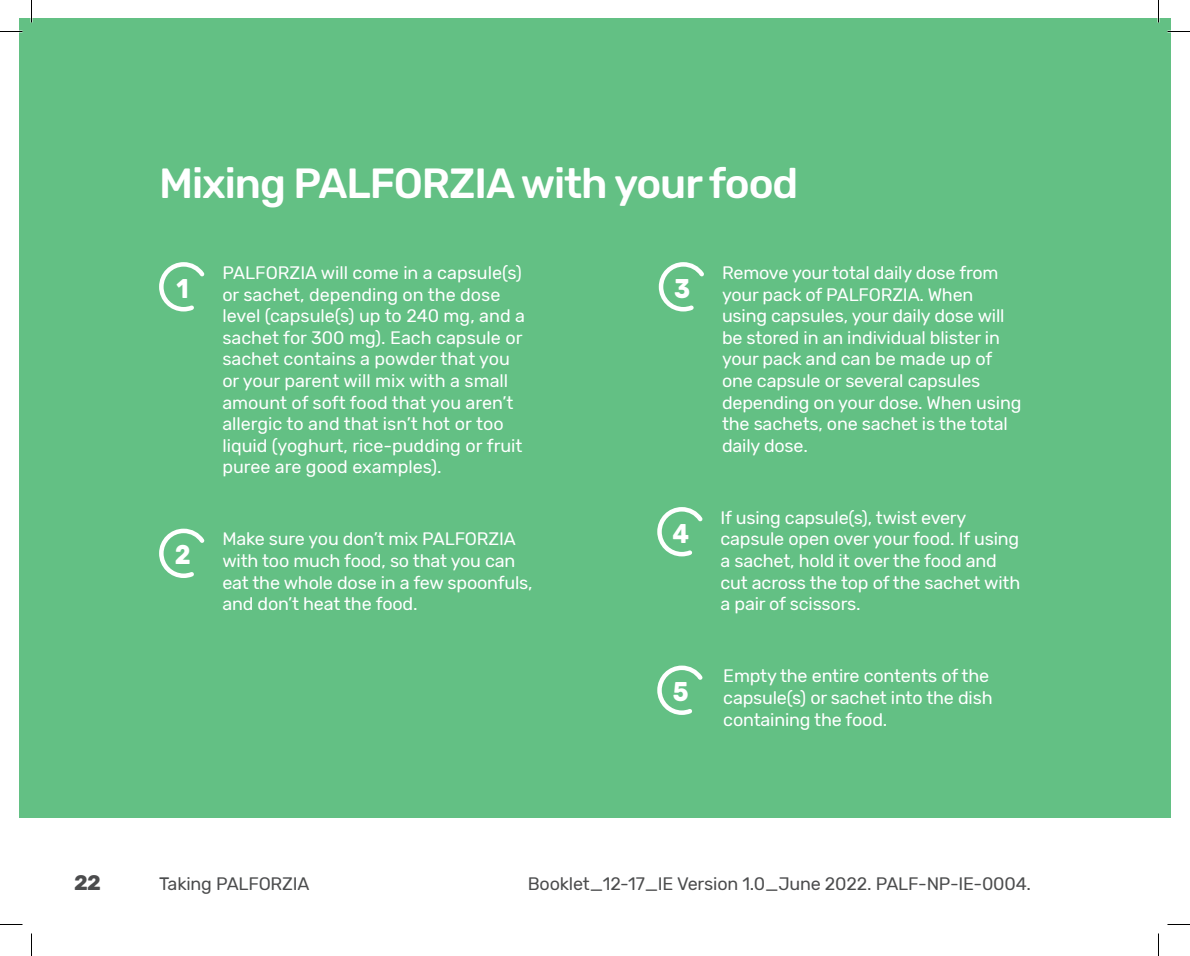
<style>
.page{position:relative;width:1190px;height:956px;background:#fff}
.page>*{position:absolute;margin:0;border:0;box-sizing:border-box;transform-origin:0 0}
._12pt_Rubik_Regular{font:500 42px "Rubik";letter-spacing:-.025em;color:#fff}
.Info_Head{font:700 27px "Rubik";color:#fff;scale:.9 1}
.Folio{font:700 21px "Rubik";color:#4b4c4d}
._12pt_Rubik_Regular-2{font:18px/21.6px "Rubik";letter-spacing:-.01em;color:#fff}
._12pt_Rubik_Regular-3{font:18px "Rubik";letter-spacing:-.01em;color:#4b4c4d}
</style>
<div class="page">
<div style="left:19px;top:19px;width:1139px;height:799px;background:#63c084"></div>
<div style="left:1158px;top:19px;width:13px;height:799px;background:#63c084"></div>
<svg style="left:159px;top:528px;width:46px;height:50px"></svg>
<svg style="left:159px;top:262px;width:46px;height:50px"></svg>
<svg style="left:658px;top:262px;width:46px;height:50px"></svg>
<svg style="left:657px;top:507px;width:46px;height:50px"></svg>
<svg style="left:657px;top:665px;width:46px;height:50px"></svg>
<hr style="left:1157px;top:0;width:2px;height:23px;background:#fff">
<svg style="left:0;top:31px;width:22px;height:1px"></svg>
<svg style="left:1167px;top:31px;width:23px;height:1px"></svg>
<svg style="left:0;top:924px;width:22px;height:1px"></svg>
<svg style="left:1167px;top:924px;width:23px;height:1px"></svg>
<svg style="left:31px;top:0;width:1px;height:23px"></svg>
<svg style="left:31px;top:933px;width:1px;height:23px"></svg>
<svg style="left:1158px;top:0;width:1px;height:23px"></svg>
<svg style="left:1158px;top:933px;width:1px;height:23px"></svg>
<p class="_12pt_Rubik_Regular" style="left:159px;top:160px;width:641px">Mixing PALFORZIA with your food</p>
<p class="Info_Head" style="left:177px;top:272px;width:15px">1</p>
<p class="Info_Head" style="left:175px;top:539px;width:19px">2</p>
<p class="_12pt_Rubik_Regular-2" style="left:222px;top:262px;width:304px">PALFORZIA will come in a capsule(s) or sachet, depending on the dose level (capsule(s) up to 240 mg, and a sachet for 300 mg). Each capsule or sachet contains a powder that you or your parent will mix with a small amount of soft food that you aren’t allergic to and that isn’t hot or too liquid (yoghurt, rice-pudding or fruit puree are good examples).</p>
<p class="_12pt_Rubik_Regular-2" style="left:222px;top:529px;width:312px">Make sure you don’t mix PALFORZIA with too much food, so that you can eat the whole dose in a few spoonfuls, and don’t heat the food.</p>
<p class="Info_Head" style="left:674px;top:272px;width:19px">3</p>
<p class="Info_Head" style="left:672px;top:517px;width:20px">4</p>
<p class="Info_Head" style="left:673px;top:676px;width:19px">5</p>
<p class="_12pt_Rubik_Regular-2" style="left:722px;top:262px;width:301px">Remove your total daily dose from your pack of PALFORZIA. When using capsules, your daily dose will be stored in an individual blister in your pack and can be made up of one capsule or several capsules depending on your dose. When using the sachets, one sachet is the total daily dose.</p>
<p class="_12pt_Rubik_Regular-2" style="left:720px;top:507px;width:301px">If using capsule(s), twist every capsule open over your food. If using a sachet, hold it over the food and cut across the top of the sachet with a pair of scissors.</p>
<p class="_12pt_Rubik_Regular-2" style="left:723px;top:666px;width:271px">Empty the entire contents of the capsule(s) or sachet into the dish containing the food.</p>
<p class="Folio" style="left:74px;top:871px;width:28px">22</p>
<p class="_12pt_Rubik_Regular-3" style="left:528px;top:874px;width:505px">Booklet_12-17_IE Version 1.0_June 2022. PALF-NP-IE-0004.</p>
<p class="_12pt_Rubik_Regular-3" style="left:159px;top:874px;width:152px">Taking PALFORZIA</p>
</div>
